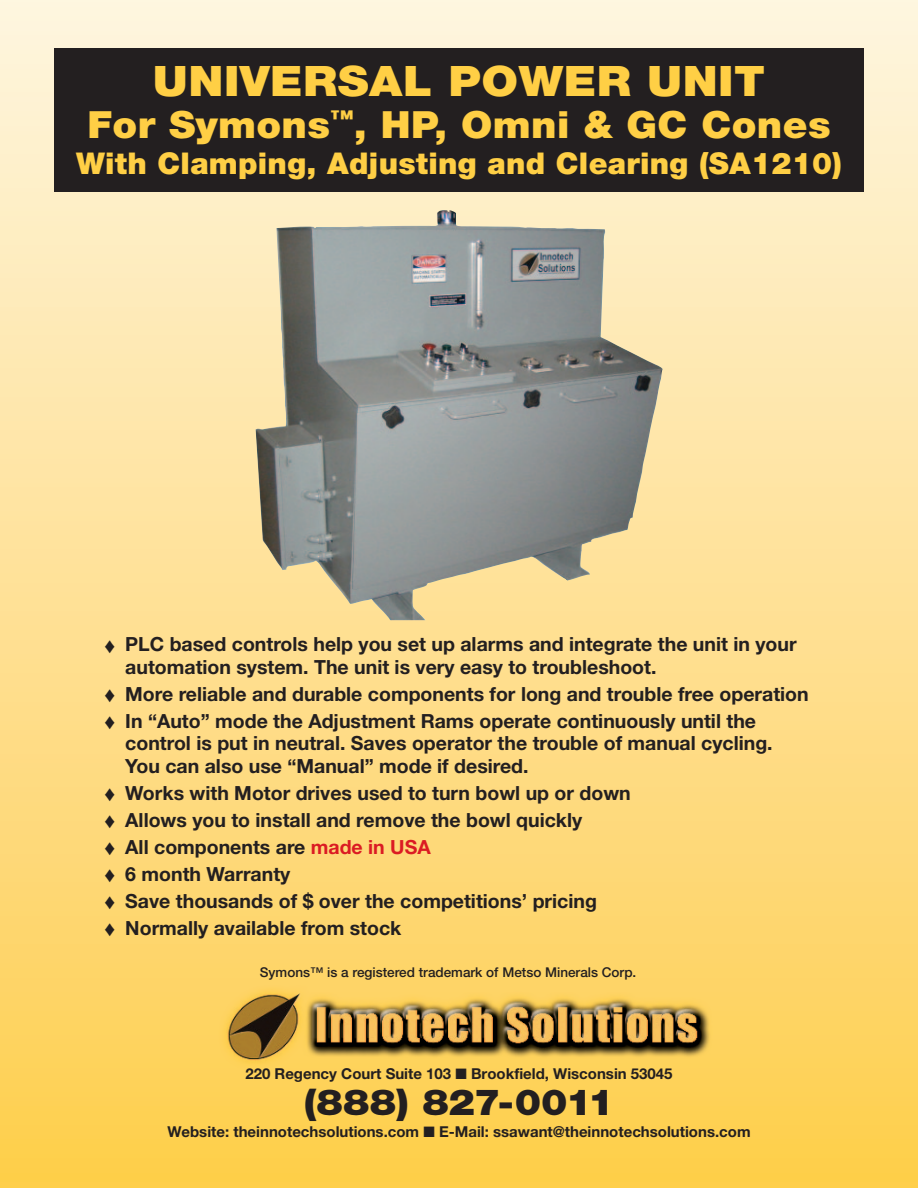
<style>
.page{position:relative;width:918px;height:1188px;background:#fff}
.page>*{position:absolute;margin:0;border:0;box-sizing:border-box;transform-origin:0 0}
.t1{font:900 42px "Helvetica Neue LT Std";letter-spacing:.01em;color:#ffcf45;scale:1.1 1}
.t2{font:900 37.5px "Helvetica Neue LT Std";letter-spacing:.01em;color:#ffcf45;scale:1.05 1}
.t3{font:900 36px "Helvetica Neue LT Std";letter-spacing:-.005em;color:#231f20;scale:1.1 1}
.t4{font:900 30px "Helvetica Neue LT Std";letter-spacing:.01em;color:#ffcf45}
.t5{font:700 19.5px/27px "Helvetica Neue LT Std";color:#231f20}
.t6{font:700 15px "Helvetica Neue LT Std";color:#231f20}
.t7{font:500 13.5px "Helvetica Neue LT Std";color:#231f20}
.s1{color:#db1b23}
</style>
<div class="page">
<div style="left:0;top:0;width:918px;height:1188px;background:linear-gradient(to bottom,#fef5e0,#fece4d)"></div>
<div style="left:54px;top:48px;width:810px;height:144px;background:#231f20"></div>
<img style="left:256px;top:210px;width:407px;height:410px">
<img style="left:212px;top:972px;width:508px;height:109px">
<h1 class="t1" style="left:153px;top:56px;width:558px">Universal Power Unit</h1>
<h2 class="t2" style="left:87px;top:102px;width:709px">For Symons<sup>™</sup>, HP, Omni &amp; GC Cones</h2>
<h3 class="t4" style="left:76px;top:145px;width:767px">With Clamping, Adjusting and Clearing (SA1210)</h3>
<p class="t5" style="left:125px;top:633px;width:673px;line-height:22.5px;text-indent:-21px">♦ PLC based controls help you set up alarms and integrate the unit in your automation system. The unit is very easy to troubleshoot.</p>
<p class="t5" style="left:105px;top:680px;width:706px">♦ More reliable and durable components for long and trouble free operation ♦ In “Auto” mode the Adjustment Rams operate continuously until the</p>
<p class="t5" style="left:125px;top:732px;width:649px;line-height:22.5px">control is put in neutral. Saves operator the trouble of manual cycling.<br>You can also use “Manual” mode if desired.</p>
<p class="t5" style="left:105px;top:779px;width:528px">♦ Works with Motor drives used to turn bowl up or down ♦ Allows you to install and remove the bowl quickly<br>♦ All components are <span class="s1">made in USA<br></span>♦ 6 month Warranty<br>♦ Save thousands of $ over the competitions’ pricing<br>♦ Normally available from stock</p>
<p class="t7" style="left:260px;top:964px;width:378px">Symons™ is a registered trademark of Metso Minerals Corp.</p>
<p class="t6" style="left:245px;top:1064px;width:429px">220 Regency Court Suite 103 ■ Brookfield, Wisconsin 53045</p>
<h3 class="t3" style="left:304px;top:1080px;width:284px">(888) 827-0011</h3>
<p class="t6" style="left:167px;top:1123px;width:585px">Website: theinnotechsolutions.com ■ E-Mail: ssawant@theinnotechsolutions.com</p>
</div>
